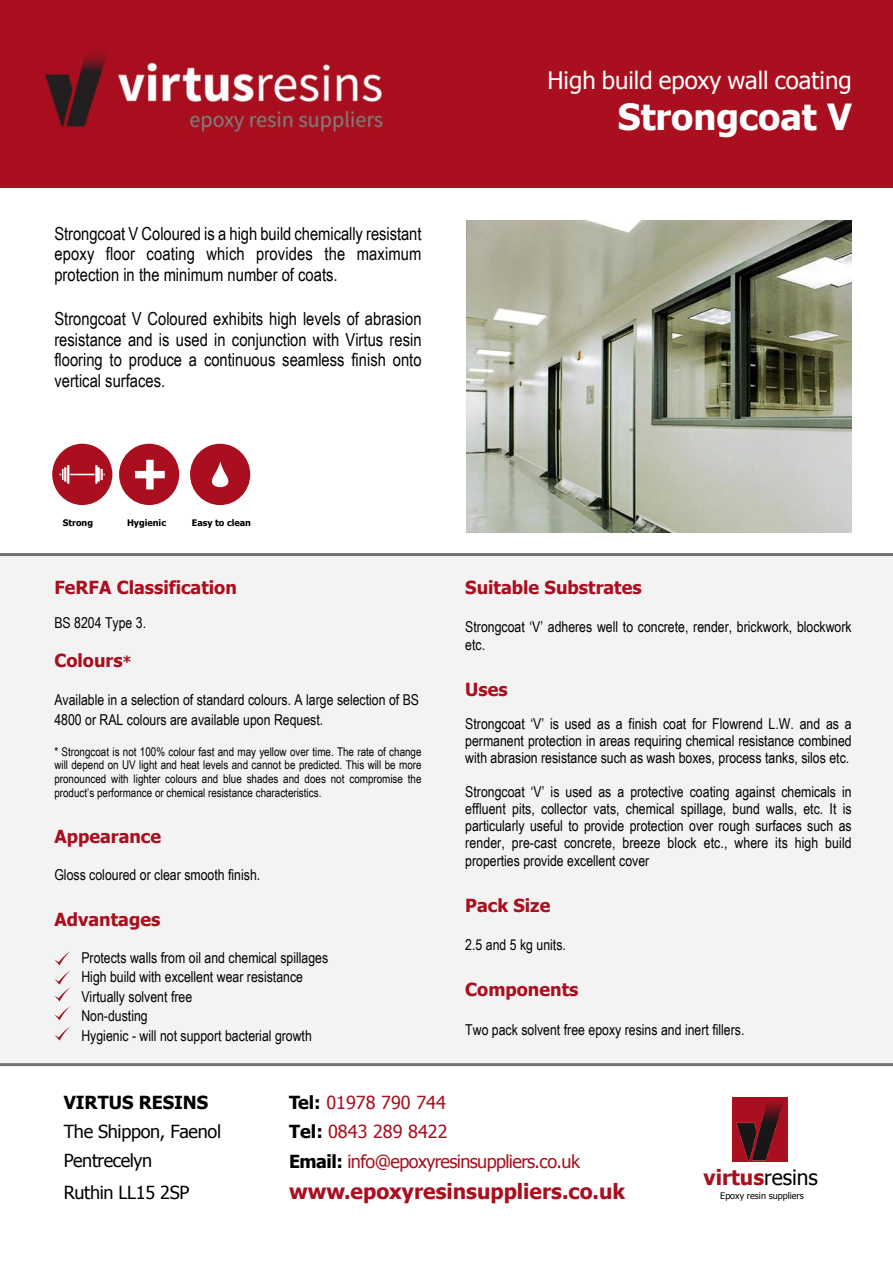
<style>
.page{position:relative;width:893px;height:1263px;background:#fff}
.page>*{position:absolute;margin:0;border:0;box-sizing:border-box;transform-origin:0 0}
.t1{font:700 36px "Tahoma";color:#fff}
.t2{font:24px "Tahoma";color:#fff}
.t3{font:700 21px "Tahoma";color:#a90f1e}
.t4{font:18px/20.7px "Arial Narrow";color:#000;text-align:justify}
.t5{font:700 18px "Tahoma";color:#a90f1e}
.t6{font:18px/29.2px "Tahoma";letter-spacing:-.03em;color:#a90f1e}
.t7{font:18px/29.2px "Tahoma";letter-spacing:-.015em;color:#000}
.t8{font:700 18px "Tahoma";color:#000}
.t9{font:15px/17.2px "Arial Narrow";color:#000}
.t10{font:12px/13.8px "Arial Narrow";color:#000;text-align:justify}
.t11{font:700 9px "Tahoma";color:#000}
.t12{font:9px "Tahoma";color:#000}
.s1{font-size:15px}
.s2{font-weight:700;color:#000}
.s3{font-weight:400;color:#000}
</style>
<div class="page">
<img style="left:466px;top:220px;width:386px;height:312px">
<div style="left:0;top:553px;width:893px;height:545px;background:#f3f3f3"></div>
<div style="left:0;top:1063px;width:893px;height:200px;background:#fff"></div>
<div style="left:0;top:0;width:893px;height:187px;background:#a90f1e"></div>
<hr style="left:0;top:1063px;width:893px;height:3px;background:#707372">
<hr style="left:0;top:553px;width:893px;height:3px;background:#707372">
<svg style="left:54px;top:951px;width:16px;height:69px"></svg>
<svg style="left:54px;top:1027px;width:16px;height:13px"></svg>
<div style="left:190px;top:444px;width:60px;height:61px;background:#a90f1e;border-radius:50%"></div>
<div style="left:119px;top:444px;width:60px;height:61px;background:#a90f1e;border-radius:50%"></div>
<svg style="left:211px;top:461px;width:18px;height:27px"></svg>
<div style="left:52px;top:444px;width:60px;height:61px;background:#a90f1e;border-radius:50%"></div>
<img style="left:60px;top:466px;width:44px;height:17px">
<img style="left:44px;top:53px;width:339px;height:79px">
<div style="left:732px;top:1097px;width:56px;height:65px;background:#a90f1e"></div>
<img style="left:736px;top:1102px;width:47px;height:59px">
<svg style="left:135px;top:460px;width:30px;height:29px"></svg>
<p class="t4" style="left:54px;top:224px;width:369px">Strongcoat V Coloured is a high build chemically resistant epoxy floor coating which provides the maximum protection in the minimum number of coats.</p>
<p class="t4" style="left:54px;top:310px;width:369px">Strongcoat V Coloured exhibits high levels of abrasion resistance and is used in conjunction with Virtus resin flooring to produce a continuous seamless finish onto vertical surfaces.</p>
<h2 class="t2" style="left:547px;top:71px;width:306px">High build epoxy wall coating</h2>
<h1 class="t1" style="left:618px;top:103px;width:235px">Strongcoat V</h1>
<p class="t11" style="left:63px;top:519px;width:32px">Strong</p>
<p class="t11" style="left:127px;top:519px;width:41px">Hygienic</p>
<p class="t11" style="left:192px;top:519px;width:61px">Easy to clean</p>
<p class="t5" style="left:54px;top:580px;width:184px">FeRFA Classification</p>
<p class="t9" style="left:54px;top:615px;width:93px">BS 8204 Type 3.</p>
<p class="t5" style="left:54px;top:653px;width:79px">Colours<span class="s1">*</span></p>
<p class="t9" style="left:54px;top:691px;width:366px;line-height:20.2px">Available in a selection of standard colours. A large selection of BS<br>4800 or RAL colours are available upon Request.</p>
<p class="t10" style="left:54px;top:745px;width:369px">* Strongcoat is not 100% colour fast and may yellow over time. The rate of change will depend on UV light and heat levels and cannot be predicted. This will be more pronounced with lighter colours and blue shades and does not compromise the product’s performance or chemical resistance characteristics.</p>
<p class="t5" style="left:54px;top:829px;width:108px">Appearance</p>
<p class="t9" style="left:54px;top:867px;width:207px">Gloss coloured or clear smooth finish.</p>
<p class="t5" style="left:54px;top:912px;width:107px">Advantages</p>
<p class="t9" style="left:81px;top:949px;width:248px;line-height:19.5px">Protects walls from oil and chemical spillages High build with excellent wear resistance Virtually solvent free<br>Non-dusting<br>Hygienic - will not support bacterial growth</p>
<p class="t5" style="left:465px;top:580px;width:178px">Suitable Substrates</p>
<p class="t9" style="left:465px;top:620px;width:388px">Strongcoat ‘V’ adheres well to concrete, render, brickwork, blockwork etc.</p>
<p class="t5" style="left:465px;top:682px;width:44px">Uses</p>
<p class="t9" style="left:465px;top:716px;width:388px;text-align:justify">Strongcoat ‘V’ is used as a finish coat for Flowrend L.W. and as a permanent protection in areas requiring chemical resistance combined with abrasion resistance such as wash boxes, process tanks, silos etc.</p>
<p class="t9" style="left:465px;top:784px;width:388px;text-align:justify">Strongcoat ‘V’ is used as a protective coating against chemicals in effluent pits, collector vats, chemical spillage, bund walls, etc. It is particularly useful to provide protection over rough surfaces such as render, pre-cast concrete, breeze block etc., where its high build properties provide excellent cover</p>
<p class="t5" style="left:465px;top:899px;width:87px">Pack Size</p>
<p class="t9" style="left:465px;top:938px;width:102px">2.5 and 5 kg units.</p>
<p class="t5" style="left:465px;top:982px;width:115px">Components</p>
<p class="t9" style="left:465px;top:1022px;width:281px">Two pack solvent free epoxy resins and inert fillers.</p>
<p class="t8" style="left:64px;top:1095px;width:146px">VIRTUS RESINS</p>
<p class="t7" style="left:64px;top:1118px;width:159px">The Shippon, Faenol<br>Pentrecelyn</p>
<p class="t7" style="left:64px;top:1179px;width:127px">Ruthin LL15 2SP</p>
<p class="t6" style="left:289px;top:1089px;width:292px"><span class="s2">Tel:</span> 01978 790 744<br><span class="s2">Tel:</span> 0843 289 8422<br><span class="s2">Email:</span> info@epoxyresinsuppliers.co.uk</p>
<h3 class="t3" style="left:289px;top:1183px;width:338px">www.epoxyresinsuppliers.co.uk</h3>
<h3 class="t3" style="left:703px;top:1169px;width:116px">virtus<span class="s3">resins</span></h3>
<p class="t12" style="left:720px;top:1192px;width:85px">Epoxy resin suppliers</p>
</div>
